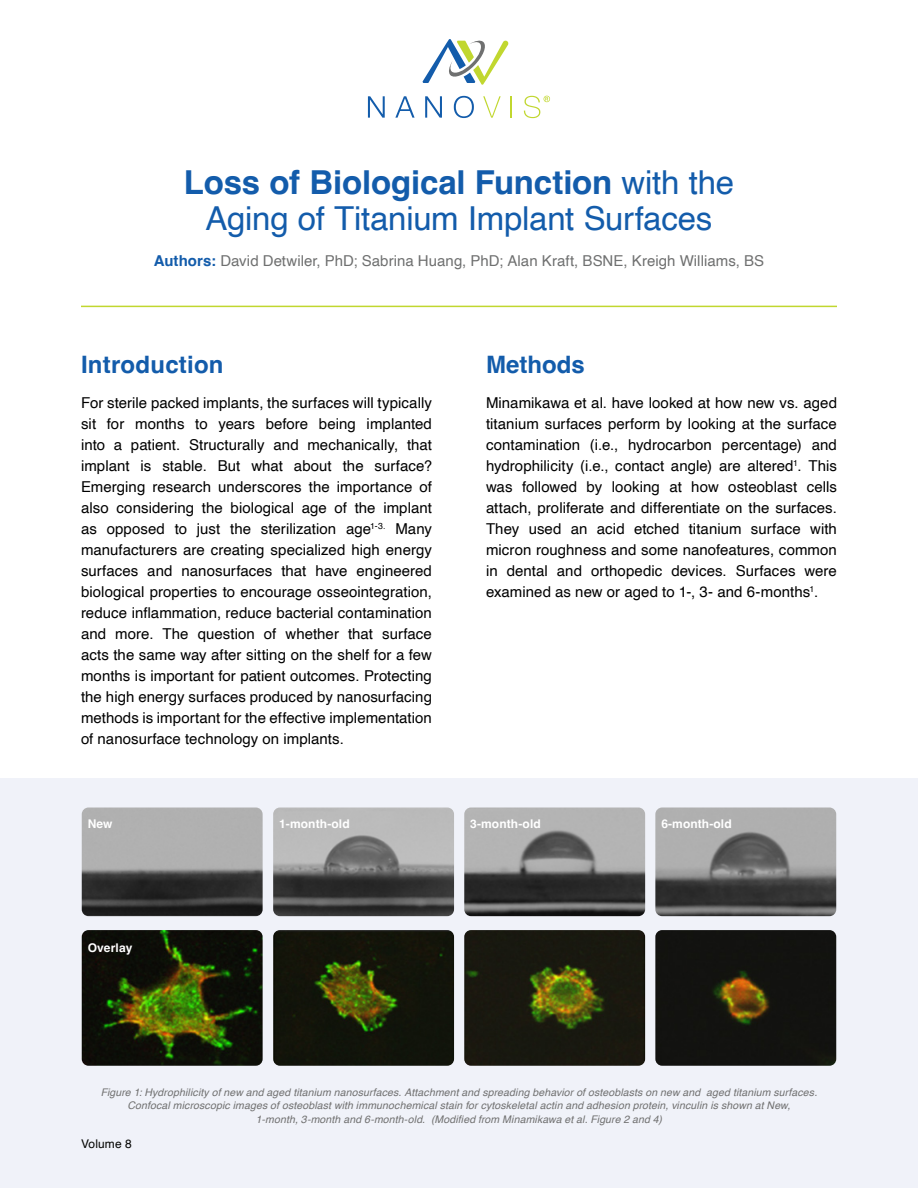
<style>
.page{position:relative;width:918px;height:1188px;background:#fff}
.page>*{position:absolute;margin:0;border:0;box-sizing:border-box;transform-origin:0 0}
.t1{font:33px/36px "Helvetica";letter-spacing:-.01em;color:#135cab;text-align:center}
.Plain_Text{font:700 24px "Helvetica";letter-spacing:.01em;color:#135cab}
.Plain_Text-2{font:15px/21px "Helvetica";letter-spacing:.005em;color:#000;text-align:justify}
.t2{font:15px "Helvetica";color:#6f7070}
.Plain_Text-3{font:700 12px "Helvetica";letter-spacing:.01em;color:#fff}
.t3{font:12px "Helvetica";letter-spacing:.01em;color:#040503}
.Plain_Text-4{font:italic 10.5px/13.5px "Helvetica";letter-spacing:.015em;color:#707070;text-align:center}
.s1{font-weight:700}
.s2{font-weight:700;color:#135cab}
</style>
<div class="page">
<div style="left:0;top:779px;width:918px;height:409px;background:#f0f2f9"></div>
<hr style="left:81px;top:306px;width:756px;height:1px;background:#c1d72f">
<svg style="left:368px;top:96px;width:17px;height:22px"></svg>
<svg style="left:395px;top:96px;width:20px;height:22px"></svg>
<svg style="left:425px;top:96px;width:17px;height:22px"></svg>
<svg style="left:454px;top:96px;width:20px;height:22px"></svg>
<svg style="left:483px;top:96px;width:18px;height:22px"></svg>
<svg style="left:511px;top:96px;width:1px;height:22px"></svg>
<svg style="left:524px;top:96px;width:26px;height:22px"></svg>
<svg style="left:422px;top:39px;width:87px;height:46px"></svg>
<img style="left:82px;top:808px;width:181px;height:108px">
<img style="left:82px;top:930px;width:181px;height:136px">
<img style="left:464px;top:808px;width:181px;height:108px">
<img style="left:464px;top:930px;width:181px;height:136px">
<img style="left:273px;top:808px;width:181px;height:108px">
<img style="left:273px;top:930px;width:181px;height:136px">
<img style="left:655px;top:808px;width:181px;height:108px">
<img style="left:655px;top:930px;width:181px;height:136px">
<p class="t1" style="left:184px;top:166px;width:552px"><span class="s1">Loss of Biological Function</span> with the<br>Aging of Titanium Implant Surfaces</p>
<p class="t2" style="left:154px;top:249px;width:612px"><span class="s2">Authors:</span> David Detwiler, PhD; Sabrina Huang, PhD; Alan Kraft, BSNE, Kreigh Williams, BS</p>
<p class="Plain_Text" style="left:81px;top:350px;width:144px">Introduction</p>
<p class="Plain_Text-2" style="left:81px;top:392px;width:353px">For sterile packed implants, the surfaces will typically sit for months to years before being implanted into a patient. Structurally and mechanically, that implant is stable. But what about the surface?<br>Emerging research underscores the importance of also considering the biological age of the implant as opposed to just the sterilization age<sup>1-3.</sup> Many manufacturers are creating specialized high energy surfaces and nanosurfaces that have engineered biological properties to encourage osseointegration, reduce inflammation, reduce bacterial contamination and more. The question of whether that surface acts the same way after sitting on the shelf for a few months is important for patient outcomes. Protecting the high energy surfaces produced by nanosurfacing methods is important for the effective implementation of nanosurface technology on implants.</p>
<p class="Plain_Text" style="left:486px;top:350px;width:100px">Methods</p>
<p class="Plain_Text-2" style="left:486px;top:392px;width:353px">Minamikawa et al. have looked at how new vs. aged titanium surfaces perform by looking at the surface contamination (i.e., hydrocarbon percentage) and hydrophilicity (i.e., contact angle) are altered<sup>1</sup>. This was followed by looking at how osteoblast cells attach, proliferate and differentiate on the surfaces.<br>They used an acid etched titanium surface with micron roughness and some nanofeatures, common in dental and orthopedic devices. Surfaces were examined as new or aged to 1-, 3- and 6-months<sup>1</sup>.</p>
<p class="Plain_Text-3" style="left:88px;top:816px;width:26px">New</p>
<p class="Plain_Text-3" style="left:279px;top:816px;width:72px">1-month-old</p>
<p class="Plain_Text-3" style="left:470px;top:816px;width:72px">3-month-old</p>
<p class="Plain_Text-3" style="left:661px;top:816px;width:72px">6-month-old</p>
<p class="Plain_Text-3" style="left:88px;top:940px;width:46px">Overlay</p>
<p class="Plain_Text-4" style="left:101px;top:1086px;width:718px">Figure 1: Hydrophilicity of new and aged titanium nanosurfaces. Attachment and spreading behavior of osteoblasts on new and aged titanium surfaces.<br>Confocal microscopic images of osteoblast with immunochemical stain for cytoskeletal actin and adhesion protein, vinculin is shown at New,<br>1-month, 3-month and 6-month-old. (Modified from Minamikawa et al. Figure 2 and 4)</p>
<p class="t3" style="left:81px;top:1134px;width:52px">Volume 8</p>
</div>
